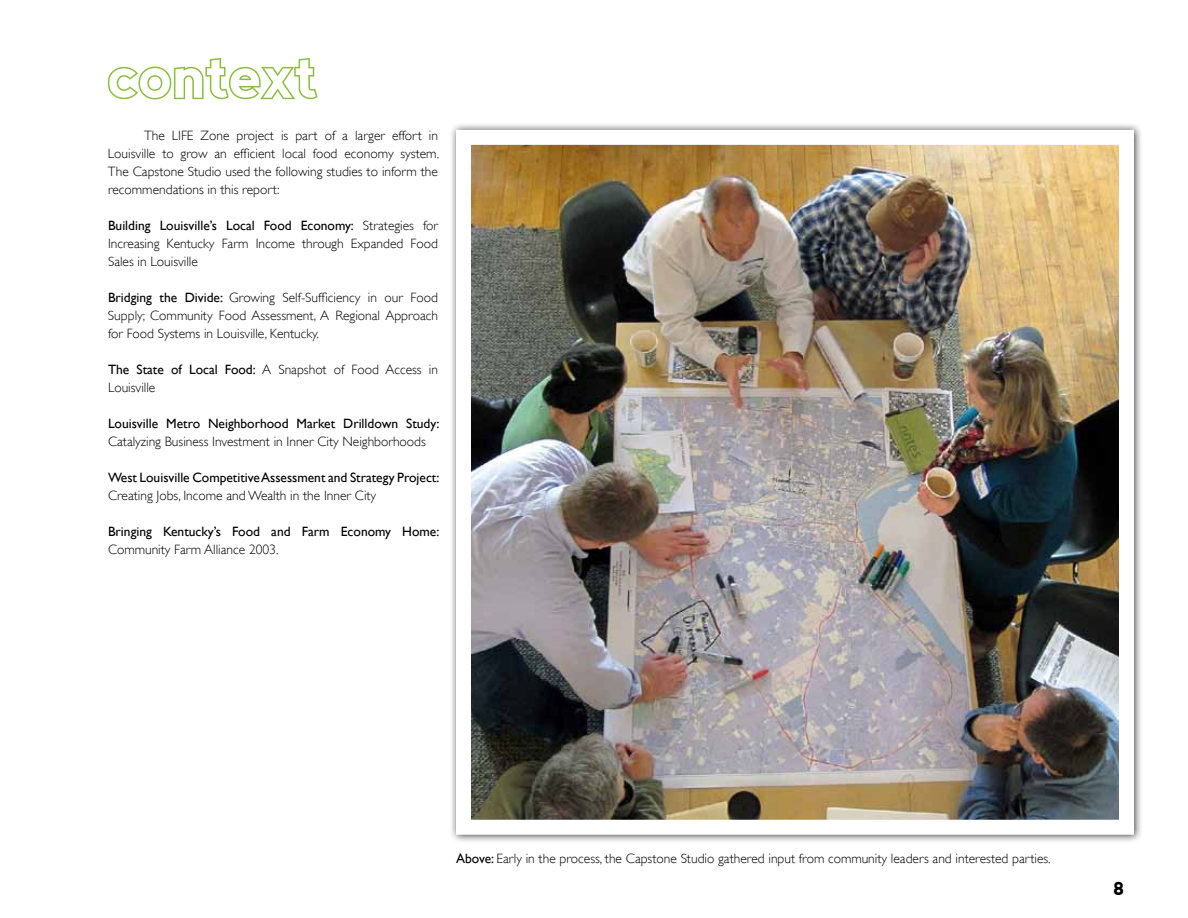
<style>
.page{position:relative;width:1188px;height:918px;background:#fff}
.page>*{position:absolute;margin:0;border:0;box-sizing:border-box;transform-origin:0 0}
.t1{font:700 60px "nevis";color:#fff}
.t2{font:700 18px "nevis";color:#000}
.t3{font:300 13.5px/18px "Gill Sans";color:#000;text-align:justify}
.t4{font:13.5px/18px "Gill Sans";color:#000}
.s1{font-weight:400}
.s2{font-weight:300}
</style>
<div class="page">
<div style="left:449px;top:123px;width:694px;height:721px;background:#000;opacity:.75"></div>
<img style="left:472px;top:146px;width:646px;height:673px">
<svg style="left:107px;top:58px;width:211px;height:42px"></svg>
<p class="t1" style="left:108px;top:42px;width:211px">context</p>
<p class="t3" style="left:108px;top:126px;width:333px;text-indent:36px">The LIFE Zone project is part of a larger effort in Louisville to grow an efficient local food economy system.<br>The Capstone Studio used the following studies to inform the recommendations in this report:</p>
<p class="t3" style="left:108px;top:216px;width:332px"><span class="s1">Building Louisville’s Local Food Economy:</span> Strategies for Increasing Kentucky Farm Income through Expanded Food Sales in Louisville</p>
<p class="t3" style="left:108px;top:288px;width:332px"><span class="s1">Bridging the Divide:</span> Growing Self-Sufficiency in our Food Supply; Community Food Assessment, A Regional Approach for Food Systems in Louisville, Kentucky.</p>
<p class="t3" style="left:108px;top:360px;width:332px"><span class="s1">The State of Local Food:</span> A Snapshot of Food Access in<br>Louisville</p>
<p class="t3" style="left:108px;top:414px;width:333px"><span class="s1">Louisville Metro Neighborhood Market Drilldown Study:<br></span>Catalyzing Business Investment in Inner City Neighborhoods</p>
<p class="t4" style="left:108px;top:468px;width:333px">West Louisville Competitive Assessment and Strategy Project:<br><span class="s2">Creating Jobs, Income and Wealth in the Inner City</span></p>
<p class="t4" style="left:108px;top:522px;width:333px">Bringing Kentucky’s Food and Farm Economy Home:<br><span class="s2">Community Farm Alliance 2003.</span></p>
<p class="t3" style="left:456px;top:850px;width:596px"><span class="s1">Above:</span> Early in the process, the Capstone Studio gathered input from community leaders and interested parties.</p>
<p class="t2" style="left:1113px;top:878px;width:13px">8</p>
</div>
